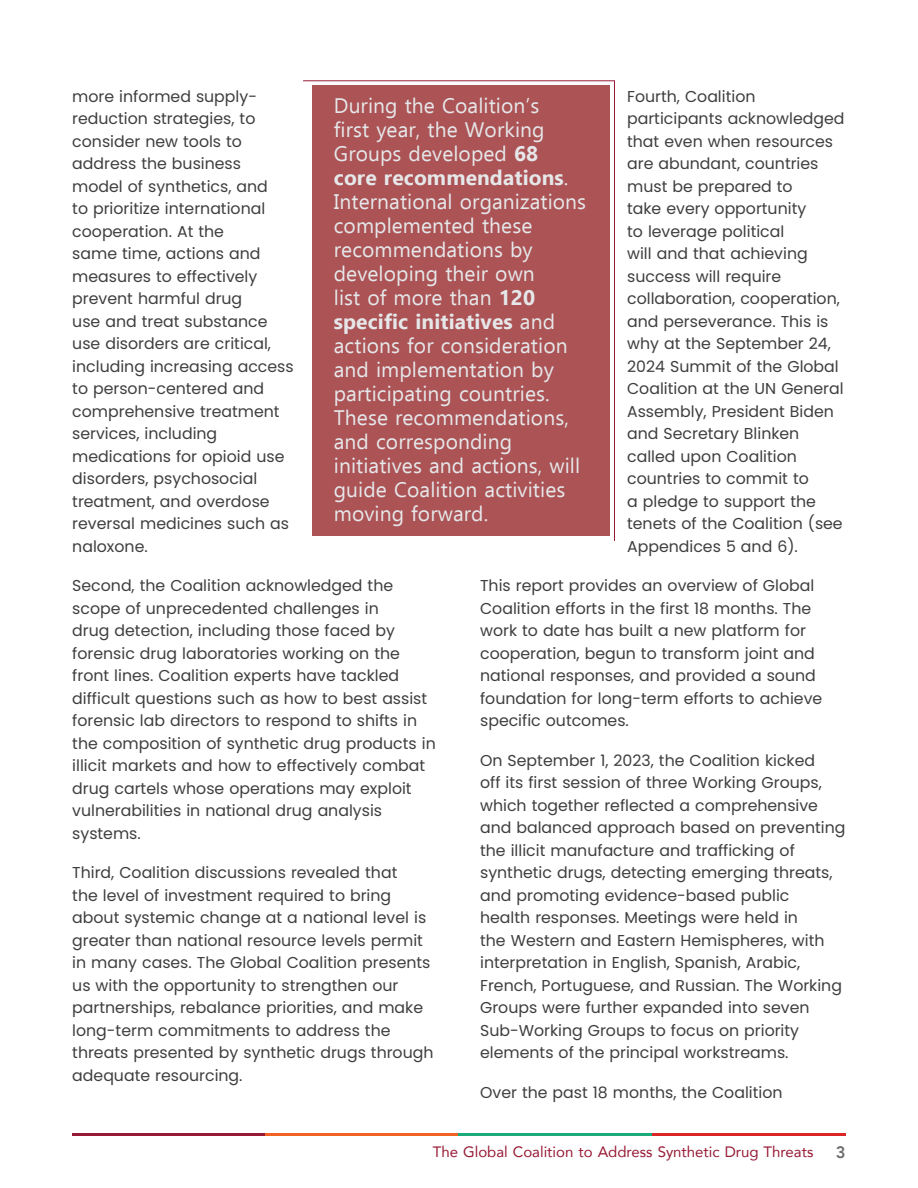
<style>
.page{position:relative;width:918px;height:1188px;background:#fff}
.page>*{position:absolute;margin:0;border:0;box-sizing:border-box;transform-origin:0 0}
.Body_Text{font:21px/24px "Ebrima";letter-spacing:.005em;color:#e6e7e9}
.t1{font:800 16.5px "Avenir";color:#6c6d70}
.Body_Text-2{font:15.75px/22.5px "Poppins";color:#3e3e3f}
.t2{font:15px "Avenir";color:#971a35}
.s1{font-weight:700}
</style>
<div class="page">
<hr style="left:72px;top:1133px;width:193px;height:2px;background:#971a35">
<hr style="left:265px;top:1133px;width:194px;height:2px;background:#f26223">
<hr style="left:459px;top:1133px;width:193px;height:2px;background:#1bab7a">
<hr style="left:652px;top:1133px;width:193px;height:2px;background:#da2626">
<div style="left:303px;top:80px;width:312px;height:461px;background:#ab5355"></div>
<p class="Body_Text-2" style="left:72px;top:85px;width:223px">more informed supply&shy;reduction strategies, to consider new tools to address the business model of synthetics, and<br>to prioritize international cooperation. At the<br>same time, actions and measures to effectively prevent harmful drug<br>use and treat substance use disorders are critical, including increasing access to person-centered and comprehensive treatment services, including medications for opioid use disorders, psychosocial treatment, and overdose reversal medicines such as naloxone.</p>
<p class="Body_Text-2" style="left:72px;top:575px;width:365px">Second, the Coalition acknowledged the scope of unprecedented challenges in<br>drug detection, including those faced by forensic drug laboratories working on the front lines. Coalition experts have tackled difficult questions such as how to best assist forensic lab directors to respond to shifts in the composition of synthetic drug products in illicit markets and how to effectively combat drug cartels whose operations may exploit vulnerabilities in national drug analysis systems.</p>
<p class="Body_Text-2" style="left:72px;top:862px;width:363px">Third, Coalition discussions revealed that<br>the level of investment required to bring about systemic change at a national level is greater than national resource levels permit in many cases. The Global Coalition presents us with the opportunity to strengthen our partnerships, rebalance priorities, and make long-term commitments to address the threats presented by synthetic drugs through adequate resourcing.</p>
<p class="Body_Text-2" style="left:627px;top:85px;width:219px">Fourth, Coalition participants acknowledged that even when resources are abundant, countries must be prepared to<br>take every opportunity<br>to leverage political<br>will and that achieving success will require collaboration, cooperation, and perseverance. This is why at the September 24,<br>2024 Summit of the Global<br>Coalition at the UN General<br>Assembly, President Biden and Secretary Blinken called upon Coalition countries to commit to<br>a pledge to support the tenets of the Coalition (see<br>Appendices 5 and 6).</p>
<p class="Body_Text-2" style="left:480px;top:574px;width:344px">This report provides an overview of Global Coalition efforts in the first 18 months. The work to date has built a new platform for cooperation, begun to transform joint and national responses, and provided a sound foundation for long-term efforts to achieve specific outcomes.</p>
<p class="Body_Text-2" style="left:480px;top:749px;width:367px">On September 1, 2023, the Coalition kicked<br>off its first session of three Working Groups, which together reflected a comprehensive and balanced approach based on preventing the illicit manufacture and trafficking of synthetic drugs, detecting emerging threats, and promoting evidence-based public<br>health responses. Meetings were held in<br>the Western and Eastern Hemispheres, with interpretation in English, Spanish, Arabic, French, Portuguese, and Russian. The Working Groups were further expanded into seven Sub-Working Groups to focus on priority elements of the principal workstreams.</p>
<p class="Body_Text-2" style="left:480px;top:1081px;width:304px">Over the past 18 months, the Coalition</p>
<p class="Body_Text" style="left:334px;top:93px;width:254px">During the Coalition’s<br>first year, the Working<br>Groups developed <span class="s1">68 core recommendations</span>.<br>International organizations complemented these recommendations by developing their own<br>list of more than <span class="s1">120 specific initiatives</span> and actions for consideration and implementation by participating countries.<br>These recommendations, and corresponding initiatives and actions, will guide Coalition activities moving forward.</p>
<p class="t2" style="left:433px;top:1140px;width:382px">The Global Coalition to Address Synthetic Drug Threats</p>
<p class="t1" style="left:836px;top:1140px;width:11px">3</p>
</div>
